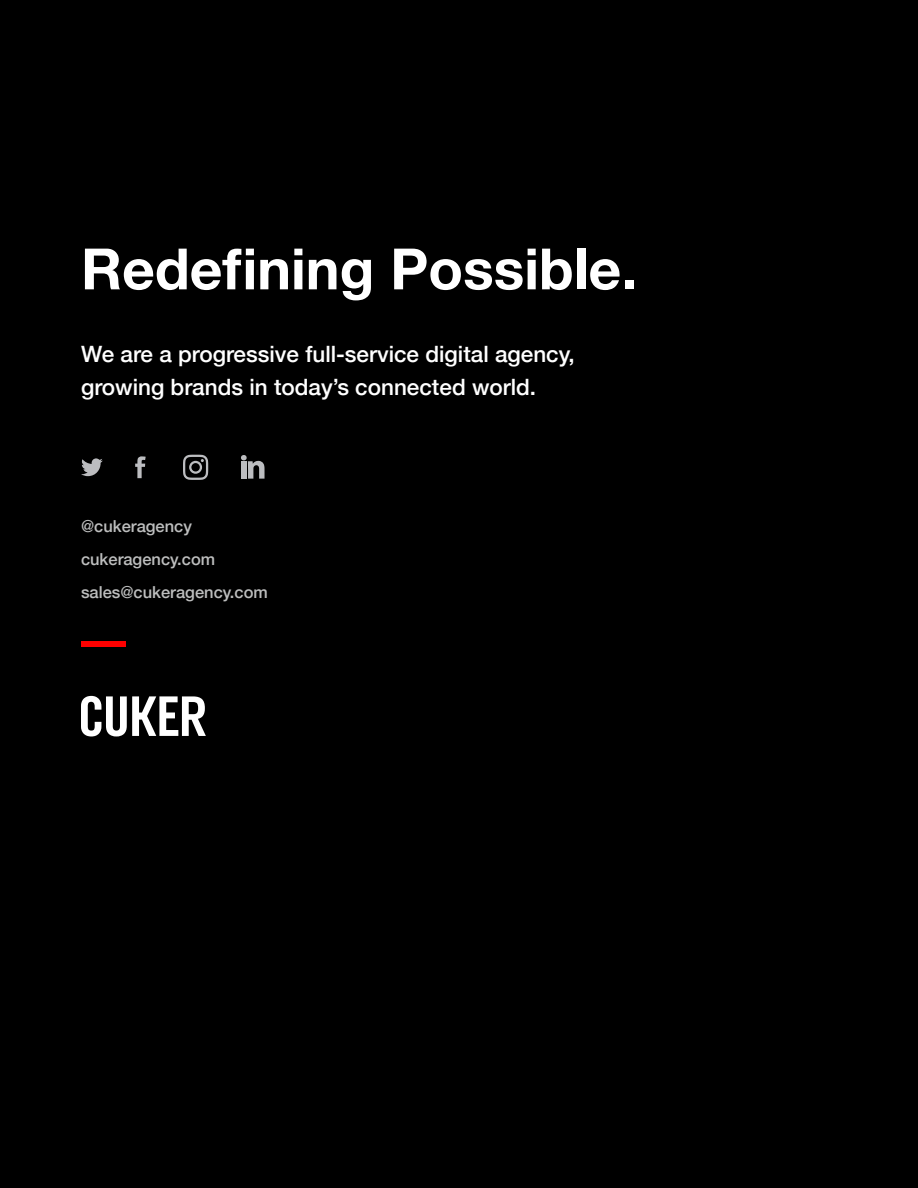
<style>
.page{position:relative;width:918px;height:1188px;background:#000}
.page>*{position:absolute;margin:0;border:0;box-sizing:border-box;transform-origin:0 0}
.t1{font:700 57px "Helvetica Neue";color:#fff}
.t2{font:500 22.5px/33px "Helvetica Neue";color:#fff}
.t3{font:500 16.5px "Helvetica Neue";color:#bdbebe}
</style>
<div class="page">
<div style="left:81px;top:641px;width:45px;height:6px;background:#f00"></div>
<svg style="left:183px;top:455px;width:25px;height:25px"></svg>
<svg style="left:135px;top:456px;width:11px;height:22px"></svg>
<svg style="left:81px;top:458px;width:22px;height:18px"></svg>
<svg style="left:241px;top:455px;width:24px;height:24px"></svg>
<svg style="left:81px;top:696px;width:125px;height:40px"></svg>
<p class="t1" style="left:81px;top:224px;width:558px">Redefining Possible.</p>
<p class="t2" style="left:81px;top:336px;width:495px">We are a progressive full-service digital agency, growing brands in today’s connected world.</p>
<p class="t3" style="left:81px;top:513px;width:113px">@cukeragency</p>
<p class="t3" style="left:81px;top:546px;width:136px">cukeragency.com</p>
<p class="t3" style="left:81px;top:579px;width:188px">sales@cukeragency.com</p>
</div>
